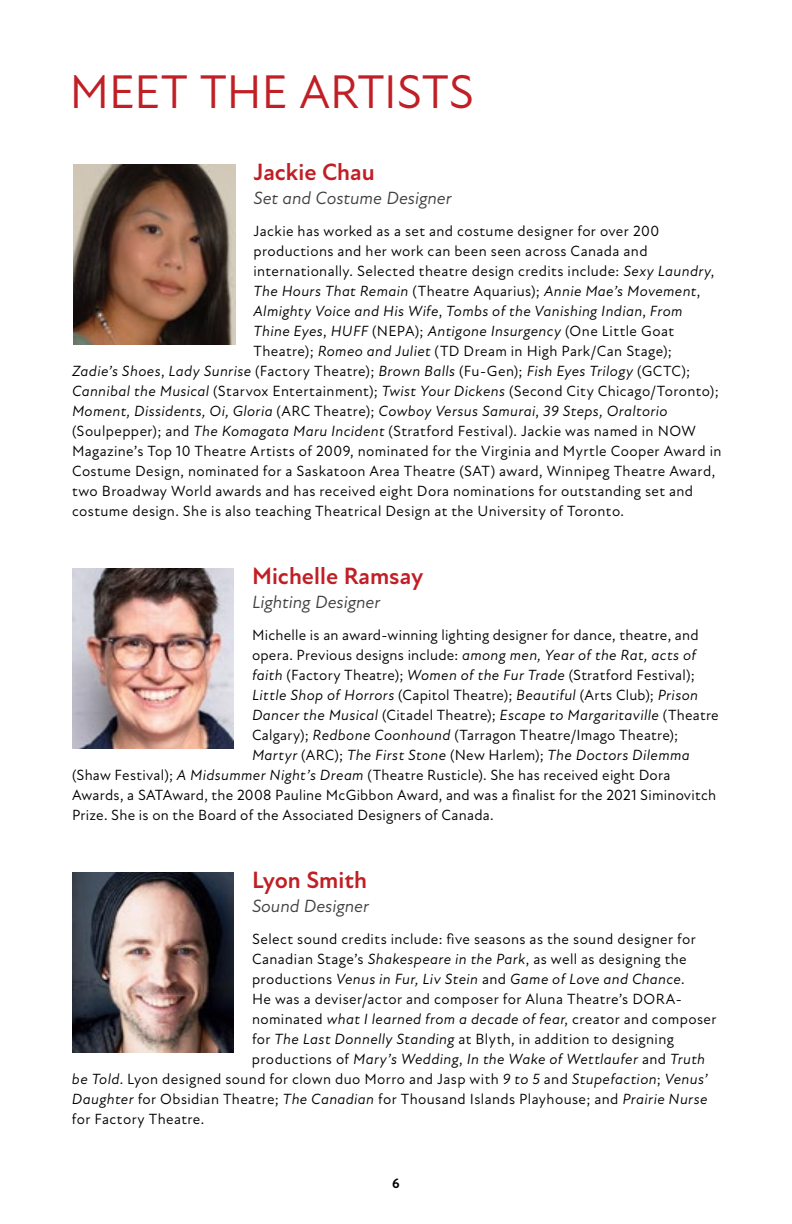
<style>
.page{position:relative;width:792px;height:1224px;background:#fff}
.page>*{position:absolute;margin:0;border:0;box-sizing:border-box;transform-origin:0 0}
.t1{font:48px "New Atten";letter-spacing:-.01em;color:#c01f25}
.t2{font:700 24px "New Atten";color:#c01f25}
.t3{font:italic 18px "New Atten";color:#414042}
.t4{font:15px "New Atten";letter-spacing:.025em;color:#000}
.t5{font:italic 15px "New Atten";letter-spacing:.025em;color:#000}
.t6{font:700 14px "New Atten";color:#000}
.s1{font-style:italic}
.s2{font-style:normal}
</style>
<div class="page">
<img style="left:73px;top:165px;width:162px;height:180px">
<img style="left:72px;top:569px;width:162px;height:180px">
<img style="left:72px;top:873px;width:162px;height:180px">
<h1 class="t1" style="left:69px;top:64px;width:406px">MEET THE ARTISTS</h1>
<h2 class="t2" style="left:253px;top:158px;width:123px">Jackie Chau</h2>
<p class="t3" style="left:253px;top:187px;width:200px">Set and Costume Designer</p>
<p class="t4" style="left:253px;top:222px;width:407px">Jackie has worked as a set and costume designer for over 200</p>
<p class="t4" style="left:253px;top:242px;width:396px">productions and her work can been seen across Canada and</p>
<p class="t4" style="left:253px;top:262px;width:462px">internationally. Selected theatre design credits include: <span class="s1">Sexy Laundry</span>,</p>
<p class="t5" style="left:253px;top:282px;width:448px">The Hours That Remain <span class="s2">(Theatre Aquarius);</span> Annie Mae’s Movement<span class="s2">,</span></p>
<p class="t5" style="left:253px;top:302px;width:431px">Almighty Voice and His Wife<span class="s2">,</span> Tombs of the Vanishing Indian<span class="s2">,</span> From</p>
<p class="t5" style="left:253px;top:322px;width:422px">Thine Eyes<span class="s2">,</span> HUFF <span class="s2">(NEPA);</span> Antigone Insurgency <span class="s2">(One Little Goat</span></p>
<p class="t4" style="left:253px;top:342px;width:420px">Theatre); <span class="s1">Romeo and Juliet</span> (TD Dream in High Park/Can Stage);</p>
<p class="t5" style="left:72px;top:362px;width:620px">Zadie’s Shoes<span class="s2">,</span> Lady Sunrise <span class="s2">(Factory Theatre);</span> Brown Balls <span class="s2">(Fu-Gen);</span> Fish Eyes Trilogy <span class="s2">(GCTC);</span></p>
<p class="t4" style="left:72px;top:382px;width:648px"><span class="s1">Cannibal the Musical</span> (Starvox Entertainment); <span class="s1">Twist Your Dickens</span> (Second City Chicago/Toronto);</p>
<p class="t5" style="left:72px;top:402px;width:597px">Moment, Dissidents, Oi, Gloria <span class="s2">(ARC Theatre);</span> Cowboy Versus Samurai<span class="s2">,</span> 39 Steps, Oraltorio</p>
<p class="t4" style="left:72px;top:422px;width:625px">(Soulpepper); and <span class="s1">The Komagata Maru Incident</span> (Stratford Festival). Jackie was named in NOW</p>
<p class="t4" style="left:72px;top:442px;width:651px">Magazine’s Top 10 Theatre Artists of 2009, nominated for the Virginia and Myrtle Cooper Award in</p>
<p class="t4" style="left:72px;top:462px;width:645px">Costume Design, nominated for a Saskatoon Area Theatre (SAT) award, Winnipeg Theatre Award,</p>
<p class="t4" style="left:72px;top:482px;width:623px">two Broadway World awards and has received eight Dora nominations for outstanding set and</p>
<p class="t4" style="left:72px;top:502px;width:554px">costume design. She is also teaching Theatrical Design at the University of Toronto.</p>
<h2 class="t2" style="left:252px;top:562px;width:173px">Michelle Ramsay</h2>
<p class="t3" style="left:252px;top:591px;width:130px">Lighting Designer</p>
<p class="t4" style="left:252px;top:626px;width:448px">Michelle is an award-winning lighting designer for dance, theatre, and</p>
<p class="t4" style="left:252px;top:646px;width:445px">opera. Previous designs include: <span class="s1">among men, Year of the Rat, acts of</span></p>
<p class="t4" style="left:252px;top:666px;width:444px"><span class="s1">faith</span> (Factory Theatre); <span class="s1">Women of the Fur Trade</span> (Stratford Festival);</p>
<p class="t5" style="left:252px;top:686px;width:448px">Little Shop of Horrors <span class="s2">(Capitol Theatre);</span> Beautiful <span class="s2">(Arts Club);</span> Prison</p>
<p class="t5" style="left:252px;top:706px;width:468px">Dancer the Musical <span class="s2">(Citadel Theatre);</span> Escape to Margaritaville <span class="s2">(Theatre</span></p>
<p class="t4" style="left:252px;top:726px;width:428px">Calgary); <span class="s1">Redbone Coonhound</span> (Tarragon Theatre/Imago Theatre);</p>
<p class="t5" style="left:252px;top:746px;width:439px">Martyr <span class="s2">(ARC);</span> The First Stone <span class="s2">(New Harlem);</span> The Doctors Dilemma</p>
<p class="t4" style="left:72px;top:766px;width:600px">(Shaw Festival); <span class="s1">A Midsummer Night’s Dream</span> (Theatre Rusticle). She has received eight Dora</p>
<p class="t4" style="left:72px;top:786px;width:646px">Awards, a SATAward, the 2008 Pauline McGibbon Award, and was a finalist for the 2021 Siminovitch</p>
<p class="t4" style="left:72px;top:806px;width:423px">Prize. She is on the Board of the Associated Designers of Canada.</p>
<h2 class="t2" style="left:252px;top:866px;width:117px">Lyon Smith</h2>
<p class="t3" style="left:252px;top:895px;width:119px">Sound Designer</p>
<p class="t4" style="left:252px;top:930px;width:445px">Select sound credits include: five seasons as the sound designer for</p>
<p class="t4" style="left:252px;top:950px;width:436px">Canadian Stage’s <span class="s1">Shakespeare in the Park</span>, as well as designing the</p>
<p class="t5" style="left:252px;top:970px;width:434px"><span class="s2">productions</span> Venus in Fur, Liv Stein <span class="s2">and</span> Game of Love and Chance<span class="s2">.</span></p>
<p class="t4" style="left:252px;top:990px;width:432px">He was a deviser/actor and composer for Aluna Theatre’s DORA-</p>
<p class="t5" style="left:252px;top:1010px;width:466px"><span class="s2">nominated</span> what I learned from a decade of fear<span class="s2">, creator and composer</span></p>
<p class="t4" style="left:252px;top:1030px;width:423px">for <span class="s1">The Last Donnelly Standing</span> at Blyth, in addition to designing</p>
<p class="t5" style="left:252px;top:1050px;width:455px"><span class="s2">productions of</span> Mary’s Wedding<span class="s2">,</span> In the Wake of Wettlaufer <span class="s2">and</span> Truth</p>
<p class="t4" style="left:72px;top:1070px;width:637px"><span class="s1">be Told</span>. Lyon designed sound for clown duo Morro and Jasp with <span class="s1">9 to 5</span> and <span class="s1">Stupefaction</span>; <span class="s1">Venus’</span></p>
<p class="t4" style="left:72px;top:1090px;width:637px"><span class="s1">Daughter</span> for Obsidian Theatre; <span class="s1">The Canadian</span> for Thousand Islands Playhouse; and <span class="s1">Prairie Nurse</span></p>
<p class="t4" style="left:72px;top:1110px;width:134px">for Factory Theatre.</p>
<p class="t6" style="left:392px;top:1175px;width:9px">6</p>
</div>
